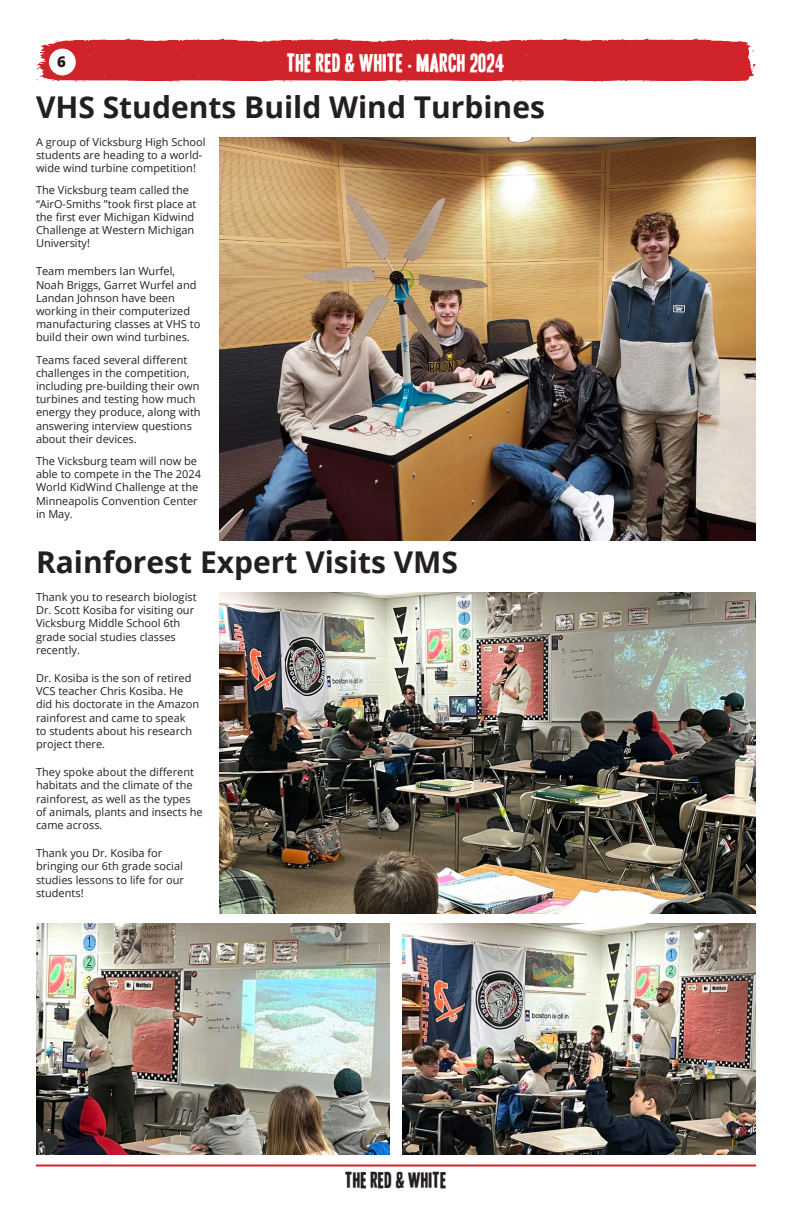
<style>
.page{position:relative;width:792px;height:1224px;background:#fff}
.page>*{position:absolute;margin:0;border:0;box-sizing:border-box;transform-origin:0 0}
.t1{font:700 30px "Open Sans";color:#231f20}
.t2{font:23px "Vivela Rivoluzione Vivela Rivoluz";color:#fff}
.t3{font:20px "Vivela Rivoluzione Vivela Rivoluz";color:#231f20}
.t4{font:800 15px "Open Sans";color:#231f20}
.t5{font:11px/13.2px "Open Sans";color:#231f20}
.s1{font-family:"Open Sans";font-weight:800;font-size:16px}
</style>
<div class="page">
<hr style="left:36px;top:1165px;width:720px;height:2px;background:#d1232a">
<img style="left:36px;top:38px;width:720px;height:44px">
<div style="left:49px;top:49px;width:27px;height:26px;background:#fff;border-radius:50%"></div>
<img style="left:219px;top:137px;width:537px;height:403px">
<img style="left:219px;top:593px;width:537px;height:321px">
<img style="left:36px;top:924px;width:354px;height:231px">
<img style="left:402px;top:924px;width:354px;height:231px">
<h3 class="t4" style="left:57px;top:50px;width:10px">6</h3>
<h2 class="t2" style="left:287px;top:53px;width:220px">THE RED &amp; WHITE <span class="s1">·</span> MARCH 2024</h2>
<p class="t1" style="left:36px;top:86px;width:511px">VHS Students Build Wind Turbines</p>
<p class="t5" style="left:36px;top:135px;width:171px">A group of Vicksburg High School students are heading to a world&shy;wide wind turbine competition!</p>
<p class="t5" style="left:36px;top:184px;width:162px">The Vicksburg team called the “AirO-Smiths ”took first place at the first ever Michigan Kidwind<br>Challenge at Western Michigan<br>University!</p>
<p class="t5" style="left:36px;top:265px;width:166px">Team members Ian Wurfel,<br>Noah Briggs, Garret Wurfel and<br>Landan Johnson have been working in their computerized manufacturing classes at VHS to build their own wind turbines.</p>
<p class="t5" style="left:36px;top:353px;width:166px">Teams faced several different challenges in the competition, including pre-building their own turbines and testing how much energy they produce, along with answering interview questions about their devices.</p>
<p class="t5" style="left:36px;top:454px;width:167px">The Vicksburg team will now be able to compete in the The 2024<br>World KidWind Challenge at the<br>Minneapolis Convention Center in May.</p>
<p class="t1" style="left:36px;top:541px;width:424px">Rainforest Expert Visits VMS</p>
<p class="t5" style="left:36px;top:590px;width:162px">Thank you to research biologist<br>Dr. Scott Kosiba for visiting our<br>Vicksburg Middle School 6th grade social studies classes recently.</p>
<p class="t5" style="left:36px;top:671px;width:165px">Dr. Kosiba is the son of retired<br>VCS teacher Chris Kosiba. He did his doctorate in the Amazon rainforest and came to speak<br>to students about his research project there.</p>
<p class="t5" style="left:36px;top:765px;width:168px">They spoke about the different habitats and the climate of the rainforest, as well as the types of animals, plants and insects he came across.</p>
<p class="t5" style="left:36px;top:846px;width:149px">Thank you Dr. Kosiba for bringing our 6th grade social studies lessons to life for our students!</p>
<h3 class="t3" style="left:345px;top:1171px;width:103px">THE RED &amp; WHITE</h3>
</div>
